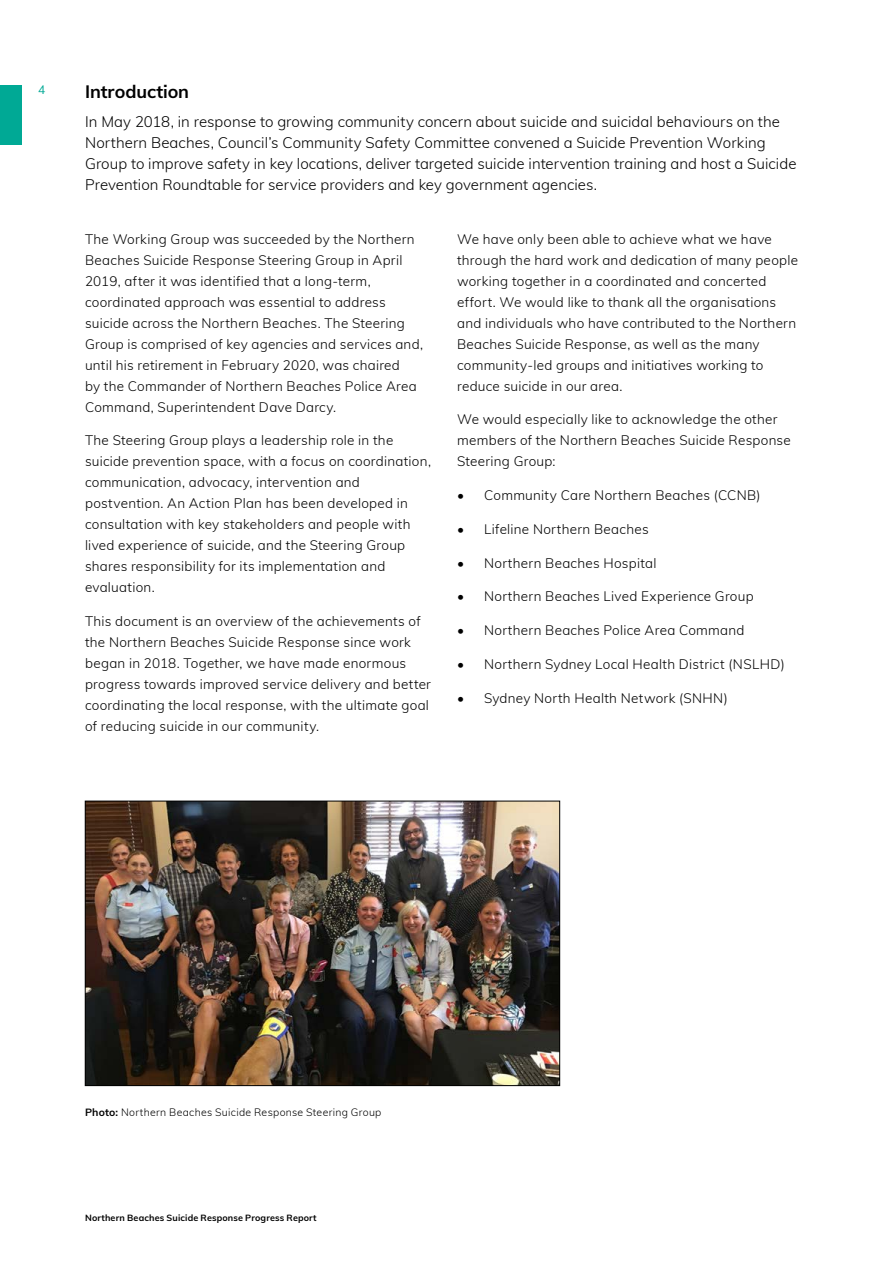
<style>
.page{position:relative;width:893px;height:1263px;background:#fff}
.page>*{position:absolute;margin:0;border:0;box-sizing:border-box;transform-origin:0 0}
.t1{font:700 18px "Muli";letter-spacing:-.005em;color:#000}
.t2{font:300 15px/21px "Muli";letter-spacing:.005em;color:#000}
.t3{font:300 13.5px/21px "Muli";letter-spacing:.02em;color:#000}
.t4{font:12px "Muli";color:#00a995}
.t5{font:300 10.5px "Muli";letter-spacing:.03em;color:#000}
.t6{font:700 9px "Muli";letter-spacing:.015em;color:#000}
.s1{font-weight:700}
</style>
<div class="page">
<div style="left:0;top:85px;width:21px;height:59px;background:#00a995"></div>
<img style="left:87px;top:803px;width:471px;height:281px">
<div style="left:85px;top:801px;width:475px;height:285px;border:1px solid #000"></div>
<p class="t4" style="left:38px;top:81px;width:9px">4</p>
<h1 class="t1" style="left:85px;top:78px;width:106px">Introduction</h1>
<p class="t2" style="left:85px;top:111px;width:713px">In May 2018, in response to growing community concern about suicide and suicidal behaviours on the Northern Beaches, Council’s Community Safety Committee convened a Suicide Prevention Working Group to improve safety in key locations, deliver targeted suicide intervention training and host a Suicide Prevention Roundtable for service providers and key government agencies.</p>
<p class="t3" style="left:85px;top:227px;width:339px">The Working Group was succeeded by the Northern Beaches Suicide Response Steering Group in April 2019, after it was identified that a long-term, coordinated approach was essential to address suicide across the Northern Beaches. The Steering Group is comprised of key agencies and services and, until his retirement in February 2020, was chaired<br>by the Commander of Northern Beaches Police Area Command, Superintendent Dave Darcy.</p>
<p class="t3" style="left:85px;top:429px;width:347px">The Steering Group plays a leadership role in the suicide prevention space, with a focus on coordination, communication, advocacy, intervention and postvention. An Action Plan has been developed in consultation with key stakeholders and people with lived experience of suicide, and the Steering Group shares responsibility for its implementation and evaluation.</p>
<p class="t3" style="left:85px;top:610px;width:347px">This document is an overview of the achievements of the Northern Beaches Suicide Response since work began in 2018. Together, we have made enormous progress towards improved service delivery and better coordinating the local response, with the ultimate goal of reducing suicide in our community.</p>
<p class="t3" style="left:457px;top:228px;width:342px">We have only been able to achieve what we have through the hard work and dedication of many people working together in a coordinated and concerted effort. We would like to thank all the organisations and individuals who have contributed to the Northern Beaches Suicide Response, as well as the many community-led groups and initiatives working to reduce suicide in our area.</p>
<p class="t3" style="left:457px;top:408px;width:335px">We would especially like to acknowledge the other members of the Northern Beaches Suicide Response<br>Steering Group:</p>
<p class="t3" style="left:457px;top:484px;width:305px">• Community Care Northern Beaches (CCNB)</p>
<p class="t3" style="left:457px;top:518px;width:193px">• Lifeline Northern Beaches</p>
<p class="t3" style="left:457px;top:552px;width:201px">• Northern Beaches Hospital</p>
<p class="t3" style="left:457px;top:585px;width:298px">• Northern Beaches Lived Experience Group</p>
<p class="t3" style="left:457px;top:619px;width:289px">• Northern Beaches Police Area Command</p>
<p class="t3" style="left:457px;top:653px;width:329px">• Northern Sydney Local Health District (NSLHD)</p>
<p class="t3" style="left:457px;top:687px;width:272px">• Sydney North Health Network (SNHN)</p>
<p class="t5" style="left:85px;top:1104px;width:298px"><span class="s1">Photo:</span> Northern Beaches Suicide Response Steering Group</p>
<p class="t6" style="left:85px;top:1211px;width:233px">Northern Beaches Suicide Response Progress Report</p>
</div>
